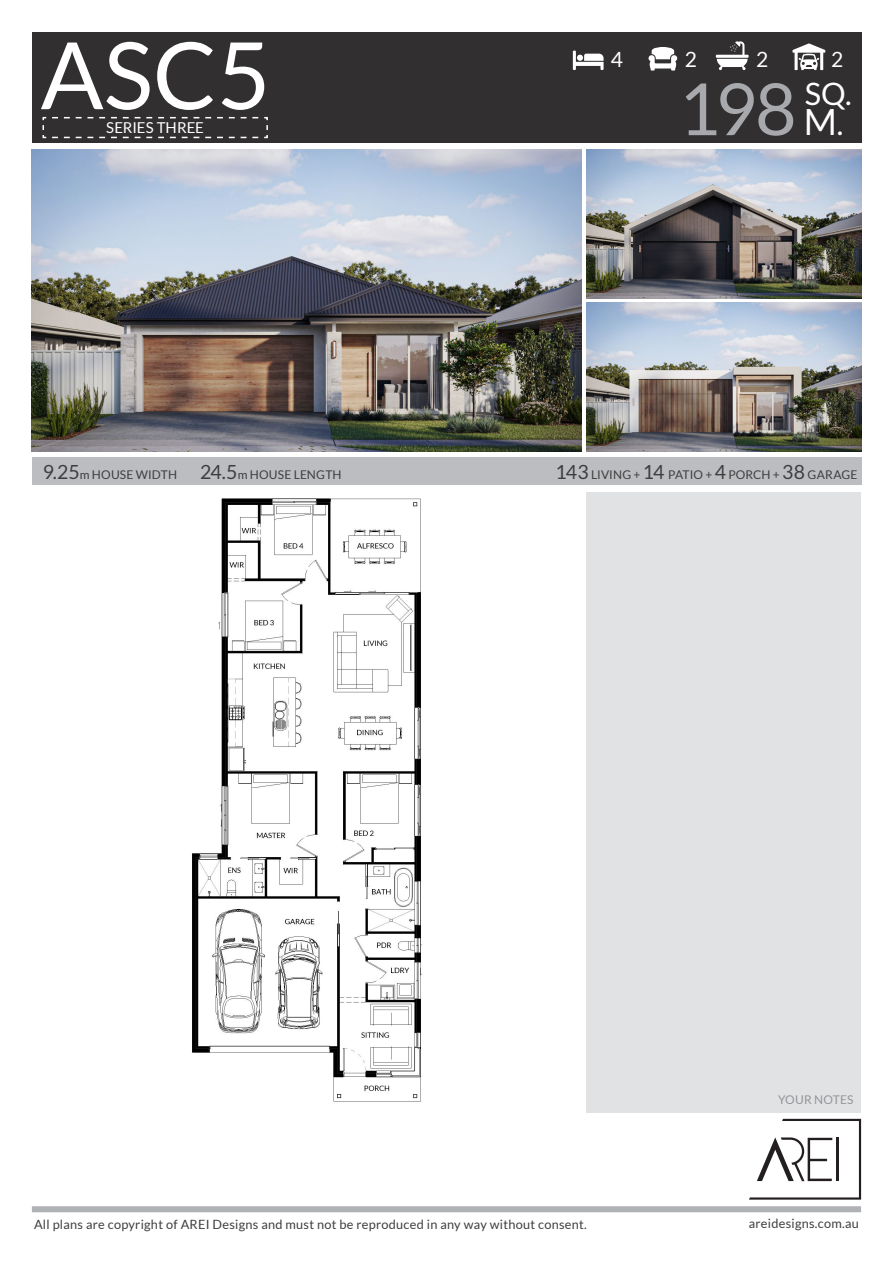
<style>
.page{position:relative;width:893px;height:1263px;background:#fff}
.page>*{position:absolute;margin:0;border:0;box-sizing:border-box;transform-origin:0 0}
.Plan_Code{font:93px "Lato";color:#fff}
.Sq_m_number{font:72px "Lato";color:#a8a9ad}
.t1{font:36.15px "Lato";color:#fff}
.t2{font:30.9px "Lato";color:#fff}
.Rooms{font:21px "Lato";color:#fff}
.Series{font:15px "Lato";color:#fff}
.t3{font:12.75px "Lato";letter-spacing:.02em;color:#3e3e3f}
.Text_small{font:12px "Lato";letter-spacing:.01em;color:#3e3e3f}
.Text_medium{font:12px "Lato";letter-spacing:.015em;color:#3e3e3f}
.t4{font:12px "Lato";letter-spacing:.015em;color:#939598}
.s1{font-size:30.9px}
.s2{font-size:19.5px}
</style>
<div class="page">
<div style="left:586px;top:492px;width:275px;height:620px;background:#e1e2e4"></div>
<div style="left:32px;top:458px;width:829px;height:27px;background:#bcbdc0"></div>
<div style="left:32px;top:32px;width:829px;height:110px;background:#312f30"></div>
<svg style="left:42px;top:116px;width:226px;height:23px"></svg>
<svg style="left:573px;top:51px;width:31px;height:19px"></svg>
<svg style="left:716px;top:41px;width:33px;height:29px"></svg>
<svg style="left:648px;top:47px;width:29px;height:24px"></svg>
<svg style="left:792px;top:43px;width:33px;height:27px"></svg>
<svg style="left:749px;top:1119px;width:112px;height:80px"></svg>
<div style="left:32px;top:1206px;width:829px;height:6px;background:#b0b1b5"></div>
<img style="left:192px;top:498px;width:231px;height:604px">
<img style="left:586px;top:302px;width:275px;height:149px">
<img style="left:586px;top:149px;width:275px;height:149px">
<img style="left:32px;top:149px;width:550px;height:302px">
<p class="Plan_Code" style="left:40px;top:24px;width:232px">ASC5</p>
<p class="Series" style="left:106px;top:119px;width:99px">SERIES THREE</p>
<p class="Rooms" style="left:611px;top:48px;width:14px">4</p>
<p class="Rooms" style="left:685px;top:48px;width:14px">2</p>
<p class="Rooms" style="left:756px;top:48px;width:14px">2</p>
<p class="Rooms" style="left:831px;top:48px;width:14px">2</p>
<p class="Sq_m_number" style="left:678px;top:69px;width:120px">198</p>
<h3 class="t2" style="left:805px;top:77px;width:48px">SQ.</h3>
<h3 class="t1" style="left:804px;top:102px;width:41px">M<span class="s1">.</span></h3>
<p class="Text_medium" style="left:43px;top:468px;width:136px"><span class="s2">9.25</span>m HOUSE WIDTH</p>
<p class="Text_medium" style="left:200px;top:468px;width:143px"><span class="s2">24.5</span>m HOUSE LENGTH</p>
<p class="Text_small" style="left:556px;top:468px;width:303px"><span class="s2">143</span> LIVING + <span class="s2">14</span> PATIO + <span class="s2">4</span> PORCH + <span class="s2">38</span> GARAGE</p>
<p class="t4" style="left:778px;top:1093px;width:77px">YOUR NOTES</p>
<p class="t3" style="left:34px;top:1217px;width:554px">All plans are copyright of AREI Designs and must not be reproduced in any way without consent.</p>
<p class="t3" style="left:749px;top:1216px;width:112px">areidesigns.com.au</p>
</div>
